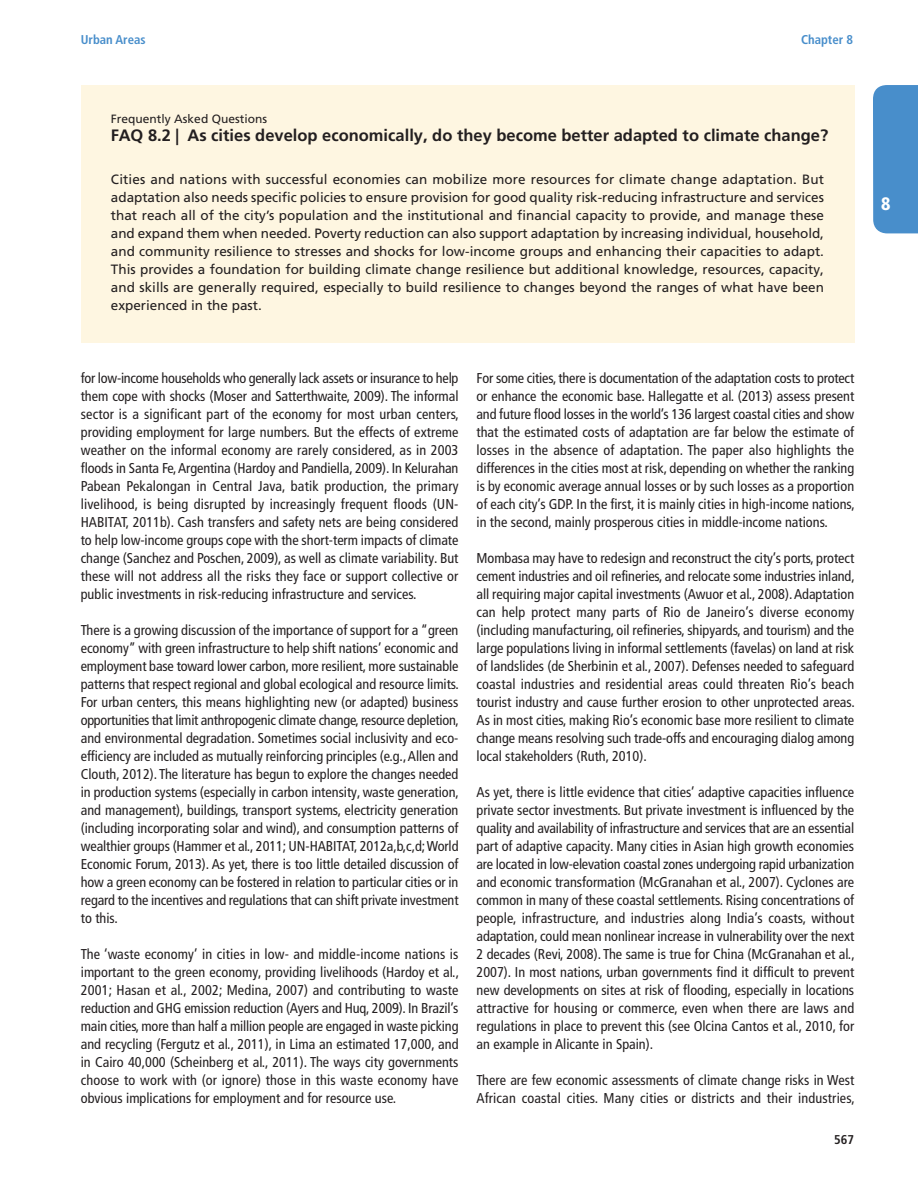
<style>
.page{position:relative;width:918px;height:1188px;background:#fff}
.page>*{position:absolute;margin:0;border:0;box-sizing:border-box;transform-origin:0 0}
.t1{font:900 condensed 18px "Frutiger LT Pro";color:#fff}
.t2{font:700 16.5px "Frutiger LT Pro";color:#231f20}
.t3{font:condensed 14.25px/18px "Frutiger LT Pro";color:#231f20;text-align:justify}
.t4{font:13.5px/18px "Frutiger LT Pro";color:#231f20;text-align:justify}
.t5{font:700 condensed 12.75px "Frutiger LT Pro";color:#488ecb}
.t6{font:700 condensed 12.75px "Frutiger LT Pro";color:#231f20}
.t7{font:12px "Frutiger LT Pro";color:#231f20}
</style>
<div class="page">
<div style="left:873px;top:85px;width:45px;height:148px;background:#488ecb"></div>
<div style="left:81px;top:85px;width:773px;height:258px;background:#fef6e1"></div>
<p class="t5" style="left:81px;top:35px;width:66px">Urban Areas</p>
<p class="t5" style="left:801px;top:35px;width:54px">Chapter 8</p>
<p class="t7" style="left:111px;top:114px;width:158px">Frequently Asked Questions</p>
<p class="t2" style="left:111px;top:130px;width:719px">FAQ 8.2 | As cities develop economically, do they become better adapted to climate change?</p>
<p class="t4" style="left:111px;top:171px;width:715px">Cities and nations with successful economies can mobilize more resources for climate change adaptation. But adaptation also needs specific policies to ensure provision for good quality risk-reducing infrastructure and services that reach all of the city’s population and the institutional and financial capacity to provide, and manage these and expand them when needed. Poverty reduction can also support adaptation by increasing individual, household, and community resilience to stresses and shocks for low-income groups and enhancing their capacities to adapt.<br>This provides a foundation for building climate change resilience but additional knowledge, resources, capacity, and skills are generally required, especially to build resilience to changes beyond the ranges of what have been experienced in the past.</p>
<p class="t3" style="left:81px;top:371px;width:380px">for low-income households who generally lack assets or insurance to help them cope with shocks (Moser and Satterthwaite, 2009). The informal sector is a significant part of the economy for most urban centers, providing employment for large numbers. But the effects of extreme weather on the informal economy are rarely considered, as in 2003 floods in Santa Fe,Argentina (Hardoy and Pandiella, 2009). In Kelurahan Pabean Pekalongan in Central Java, batik production, the primary livelihood, is being disrupted by increasingly frequent floods (UN-HABITAT, 2011b). Cash transfers and safety nets are being considered to help low-income groups cope with the short-term impacts of climate change (Sanchez and Poschen, 2009), as well as climate variability. But these will not address all the risks they face or support collective or public investments in risk-reducing infrastructure and services.</p>
<p class="t3" style="left:81px;top:623px;width:380px">There is a growing discussion of the importance of support for a “green economy” with green infrastructure to help shift nations’ economic and employment base toward lower carbon, more resilient, more sustainable patterns that respect regional and global ecological and resource limits.<br>For urban centers, this means highlighting new (or adapted) business opportunities that limit anthropogenic climate change, resource depletion, and environmental degradation. Sometimes social inclusivity and eco&shy;efficiency are included as mutually reinforcing principles (e.g.,Allen and Clouth, 2012). The literature has begun to explore the changes needed in production systems (especially in carbon intensity, waste generation, and management), buildings, transport systems, electricity generation (including incorporating solar and wind), and consumption patterns of wealthier groups (Hammer et al., 2011; UN-HABITAT, 2012a,b,c,d;World Economic Forum, 2013). As yet, there is too little detailed discussion of how a green economy can be fostered in relation to particular cities or in regard to the incentives and regulations that can shift private investment to this.</p>
<p class="t3" style="left:81px;top:947px;width:380px">The ‘waste economy’ in cities in low- and middle-income nations is important to the green economy, providing livelihoods (Hardoy et al., 2001; Hasan et al., 2002; Medina, 2007) and contributing to waste reduction and GHG emission reduction (Ayers and Huq, 2009). In Brazil’s main cities, more than half a million people are engaged in waste picking and recycling (Fergutz et al., 2011), in Lima an estimated 17,000, and in Cairo 40,000 (Scheinberg et al., 2011). The ways city governments choose to work with (or ignore) those in this waste economy have obvious implications for employment and for resource use.</p>
<p class="t3" style="left:477px;top:371px;width:380px">For some cities, there is documentation of the adaptation costs to protect or enhance the economic base. Hallegatte et al. (2013) assess present and future flood losses in the world’s 136 largest coastal cities and show that the estimated costs of adaptation are far below the estimate of losses in the absence of adaptation. The paper also highlights the differences in the cities most at risk, depending on whether the ranking is by economic average annual losses or by such losses as a proportion of each city’s GDP. In the first, it is mainly cities in high-income nations, in the second, mainly prosperous cities in middle-income nations.</p>
<p class="t3" style="left:477px;top:551px;width:380px">Mombasa may have to redesign and reconstruct the city’s ports, protect cement industries and oil refineries, and relocate some industries inland, all requiring major capital investments (Awuor et al., 2008).Adaptation can help protect many parts of Rio de Janeiro’s diverse economy (including manufacturing, oil refineries, shipyards, and tourism) and the large populations living in informal settlements (favelas) on land at risk of landslides (de Sherbinin et al., 2007). Defenses needed to safeguard coastal industries and residential areas could threaten Rio’s beach tourist industry and cause further erosion to other unprotected areas.<br>As in most cities, making Rio’s economic base more resilient to climate change means resolving such trade-offs and encouraging dialog among local stakeholders (Ruth, 2010).</p>
<p class="t3" style="left:477px;top:785px;width:380px">As yet, there is little evidence that cities’ adaptive capacities influence private sector investments. But private investment is influenced by the quality and availability of infrastructure and services that are an essential part of adaptive capacity. Many cities in Asian high growth economies are located in low-elevation coastal zones undergoing rapid urbanization and economic transformation (McGranahan et al., 2007). Cyclones are common in many of these coastal settlements. Rising concentrations of people, infrastructure, and industries along India’s coasts, without adaptation, could mean nonlinear increase in vulnerability over the next 2 decades (Revi, 2008). The same is true for China (McGranahan et al., 2007). In most nations, urban governments find it difficult to prevent new developments on sites at risk of flooding, especially in locations attractive for housing or commerce, even when there are laws and regulations in place to prevent this (see Olcina Cantos et al., 2010, for an example in Alicante in Spain).</p>
<p class="t3" style="left:477px;top:1073px;width:380px">There are few economic assessments of climate change risks in West<br>African coastal cities. Many cities or districts and their industries,</p>
<p class="t6" style="left:834px;top:1135px;width:21px">567</p>
<p class="t1" style="left:881px;top:197px;width:11px">8</p>
</div>
